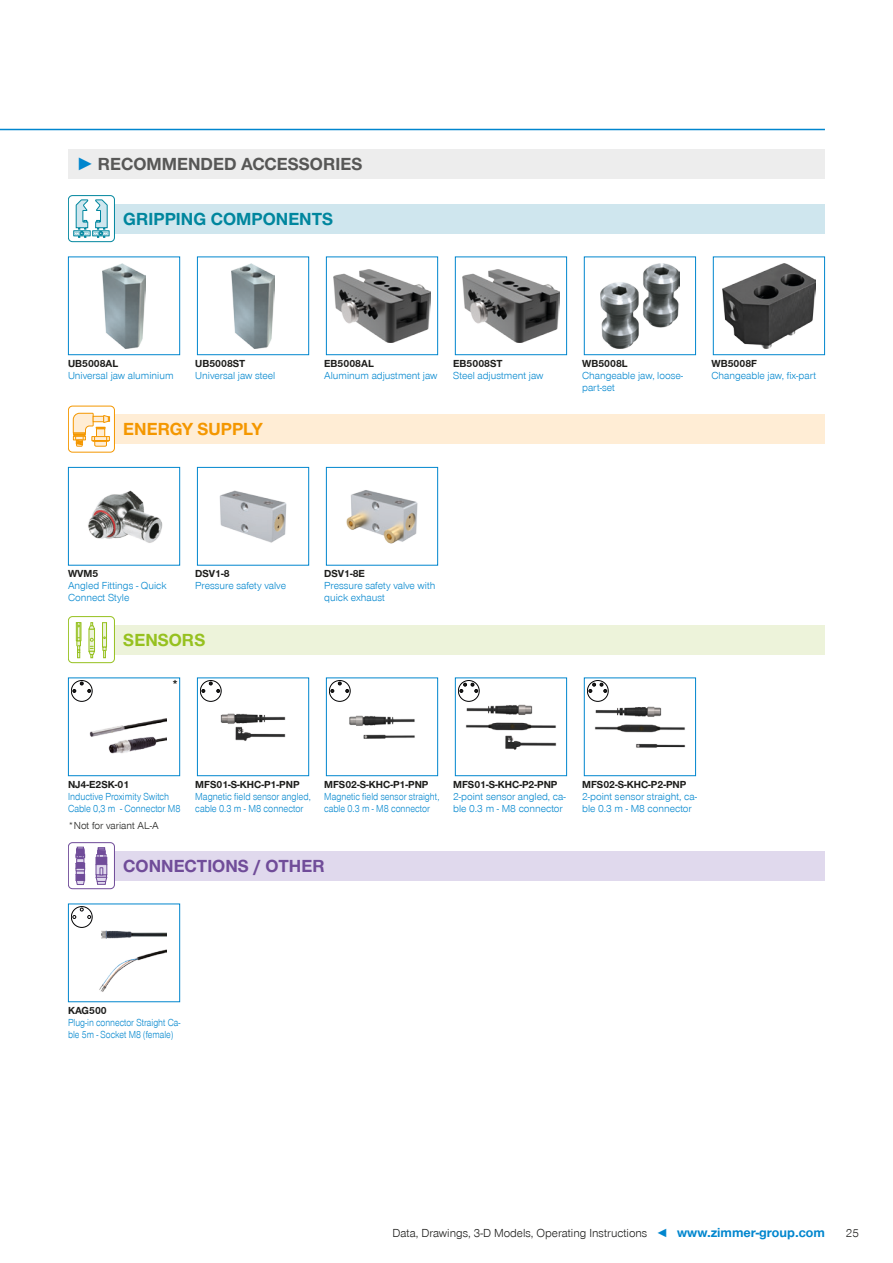
<style>
.page{position:relative;width:893px;height:1263px;background:#fff}
.page>*{position:absolute;margin:0;border:0;box-sizing:border-box;transform-origin:0 0}
.t1{font:700 18px "Zimmer Group Sans Global";color:#575756}
.CB_AF_Sub-Headline_1{font:700 18px "Zimmer Group Sans Global";color:#00869e}
.CB_AF_Sub-Headline_1-2{font:700 18px "Zimmer Group Sans Global";color:#704c99}
.CB_AF_Sub-Headline_1-3{font:700 18px "Zimmer Group Sans Global";color:#f49700}
.CB_AF_Sub-Headline_1-4{font:700 18px "Zimmer Group Sans Global";color:#96c11f}
.CB_AF_Seitenzahl_rec{font:300 12px "Zimmer Group Sans Global";color:#1d1d1b}
.CB_AF_Seitenzahl_rec-2{font:700 12px "Zimmer Group Sans Global";color:#1d1d1b}
.CB_AF_Beschreibungst{font:300 10.5px/12px "Zimmer Group Sans Global";color:#0086ce}
.CB_AF_Beschreibungst-2{font:700 10.5px "Zimmer Group Sans Global";color:#1d1d1b}
.CB_AF_Beschreibungst-3{font:300 10.5px/12px "Zimmer Group Sans Global";color:#0086ce;scale:.88 1}
.CB_AF_Beschreibungst-4{font:300 10.5px/12px "Zimmer Group Sans Global";color:#0086ce;scale:.86 1}
.CB_AF_Beschreibungst-5{font:300 10.5px/12px "Zimmer Group Sans Global";color:#0086ce;scale:.9 1}
.CB_AF_Beschreibungst-6{font:300 10.5px/12px "Zimmer Group Sans Global";color:#0086ce;scale:.89 1}
.CB_AF_Beschreibungst-7{font:300 10.5px "Zimmer Group Sans Global";color:#1d1d1b}
.s1{font-family:"Zimmer Group Sans";color:#0086ce}
.s2{color:#0086ce}
.s3{font-weight:700;font-size:13.5px;color:#0086ce}
</style>
<div class="page">
<hr style="left:0;top:129px;width:825px;height:1px;background:#0086ce">
<div style="left:68px;top:149px;width:757px;height:30px;background:#ededed"></div>
<svg style="left:68px;top:256px;width:112px;height:99px"></svg>
<svg style="left:197px;top:256px;width:112px;height:99px"></svg>
<svg style="left:326px;top:256px;width:112px;height:99px"></svg>
<svg style="left:455px;top:256px;width:112px;height:99px"></svg>
<svg style="left:583px;top:256px;width:113px;height:99px"></svg>
<svg style="left:712px;top:256px;width:113px;height:99px"></svg>
<div style="left:115px;top:204px;width:710px;height:29px;background:#cfe6ee"></div>
<div style="left:68px;top:195px;width:47px;height:47px;border:1px solid #00869e;border-radius:4px"></div>
<div style="left:74px;top:231px;width:16px;height:5px;border:1px solid #00869e"></div>
<div style="left:93px;top:231px;width:16px;height:5px;border:1px solid #00869e"></div>
<svg style="left:75px;top:200px;width:33px;height:37px"></svg>
<div style="left:115px;top:414px;width:710px;height:30px;background:#ffedd5"></div>
<div style="left:68px;top:406px;width:47px;height:46px;border:1px solid #f49700;border-radius:4px"></div>
<svg style="left:73px;top:413px;width:37px;height:33px"></svg>
<svg style="left:68px;top:467px;width:112px;height:99px"></svg>
<svg style="left:197px;top:467px;width:112px;height:99px"></svg>
<svg style="left:326px;top:467px;width:112px;height:99px"></svg>
<div style="left:115px;top:625px;width:710px;height:29px;background:#edf3da"></div>
<div style="left:68px;top:616px;width:47px;height:47px;border:1px solid #96c11f;border-radius:4px"></div>
<svg style="left:102px;top:622px;width:5px;height:36px"></svg>
<div style="left:89px;top:629px;width:6px;height:22px;background:#edf3da"></div>
<div style="left:89px;top:629px;width:6px;height:22px;border:1px solid #96c11f"></div>
<svg style="left:89px;top:622px;width:6px;height:7px"></svg>
<svg style="left:76px;top:622px;width:5px;height:36px"></svg>
<svg style="left:89px;top:638px;width:6px;height:20px"></svg>
<svg style="left:68px;top:677px;width:112px;height:99px"></svg>
<svg style="left:197px;top:677px;width:112px;height:99px"></svg>
<svg style="left:326px;top:677px;width:112px;height:99px"></svg>
<svg style="left:455px;top:677px;width:112px;height:99px"></svg>
<svg style="left:583px;top:677px;width:113px;height:99px"></svg>
<div style="left:115px;top:851px;width:710px;height:29px;background:#e0d9ed"></div>
<div style="left:68px;top:842px;width:47px;height:47px;border:1px solid #704c99;border-radius:4px"></div>
<div style="left:96px;top:857px;width:11px;height:7px;background:#704c99"></div>
<div style="left:96px;top:864px;width:11px;height:11px;background:#e0d9ed"></div>
<div style="left:96px;top:864px;width:11px;height:11px;border:1px solid #704c99"></div>
<svg style="left:96px;top:867px;width:11px;height:17px"></svg>
<div style="left:76px;top:874px;width:9px;height:6px;background:#704c99"></div>
<svg style="left:76px;top:880px;width:9px;height:5px"></svg>
<svg style="left:76px;top:847px;width:9px;height:27px"></svg>
<svg style="left:97px;top:847px;width:9px;height:10px"></svg>
<svg style="left:68px;top:903px;width:112px;height:99px"></svg>
<p class="t1" style="left:77px;top:153px;width:287px"><span class="s1">►</span> RECOMMENDED ACCESSORIES</p>
<p class="CB_AF_Sub-Headline_1" style="left:123px;top:208px;width:212px">GRIPPING COMPONENTS</p>
<p class="CB_AF_Beschreibungst-2" style="left:68px;top:357px;width:52px">UB5008AL</p>
<p class="CB_AF_Beschreibungst-2" style="left:195px;top:357px;width:52px">UB5008ST</p>
<p class="CB_AF_Beschreibungst-2" style="left:324px;top:357px;width:51px">EB5008AL</p>
<p class="CB_AF_Beschreibungst-2" style="left:453px;top:357px;width:51px">EB5008ST</p>
<p class="CB_AF_Beschreibungst-2" style="left:582px;top:357px;width:47px">WB5008L</p>
<p class="CB_AF_Beschreibungst-2" style="left:711px;top:357px;width:47px">WB5008F</p>
<p class="CB_AF_Beschreibungst" style="left:68px;top:369px;width:107px">Universal jaw aluminium</p>
<p class="CB_AF_Beschreibungst" style="left:195px;top:369px;width:82px">Universal jaw steel</p>
<p class="CB_AF_Beschreibungst" style="left:324px;top:369px;width:115px">Aluminum adjustment jaw</p>
<p class="CB_AF_Beschreibungst" style="left:453px;top:369px;width:92px">Steel adjustment jaw</p>
<p class="CB_AF_Beschreibungst" style="left:582px;top:369px;width:103px">Changeable jaw, loose&shy;part-set</p>
<p class="CB_AF_Beschreibungst" style="left:711px;top:369px;width:106px">Changeable jaw, fix-part</p>
<p class="CB_AF_Sub-Headline_1-3" style="left:123px;top:418px;width:141px">ENERGY SUPPLY</p>
<p class="CB_AF_Beschreibungst-2" style="left:68px;top:567px;width:32px">WVM5</p>
<p class="CB_AF_Beschreibungst-2" style="left:195px;top:567px;width:36px">DSV1-8</p>
<p class="CB_AF_Beschreibungst-2" style="left:324px;top:567px;width:42px">DSV1-8E</p>
<p class="CB_AF_Beschreibungst" style="left:68px;top:580px;width:100px">Angled Fittings - Quick<br>Connect Style</p>
<p class="CB_AF_Beschreibungst" style="left:195px;top:580px;width:92px">Pressure safety valve</p>
<p class="CB_AF_Beschreibungst" style="left:324px;top:580px;width:113px">Pressure safety valve with quick exhaust</p>
<p class="CB_AF_Sub-Headline_1-4" style="left:123px;top:629px;width:84px">SENSORS</p>
<p class="CB_AF_Seitenzahl_rec-2" style="left:172px;top:677px;width:8px">*</p>
<p class="CB_AF_Beschreibungst-2" style="left:68px;top:778px;width:63px">NJ4-E2SK-01</p>
<p class="CB_AF_Beschreibungst-2" style="left:195px;top:778px;width:106px">MFS01-S-KHC-P1-PNP</p>
<p class="CB_AF_Beschreibungst-2" style="left:324px;top:778px;width:106px">MFS02-S-KHC-P1-PNP</p>
<p class="CB_AF_Beschreibungst-2" style="left:453px;top:778px;width:106px">MFS01-S-KHC-P2-PNP</p>
<p class="CB_AF_Beschreibungst-2" style="left:582px;top:778px;width:106px">MFS02-S-KHC-P2-PNP</p>
<p class="CB_AF_Beschreibungst-6" style="left:68px;top:790px;width:128px">Inductive Proximity Switch<br>Cable 0,3 m - Connector M8</p>
<p class="CB_AF_Beschreibungst-5" style="left:195px;top:790px;width:130px">Magnetic field sensor angled, cable 0.3 m - M8 connector</p>
<p class="CB_AF_Beschreibungst-3" style="left:324px;top:790px;width:132px">Magnetic field sensor straight, cable 0.3 m - M8 connector</p>
<p class="CB_AF_Beschreibungst" style="left:453px;top:790px;width:114px">2-point sensor angled, ca&shy;ble 0.3 m - M8 connector</p>
<p class="CB_AF_Beschreibungst" style="left:582px;top:790px;width:116px">2-point sensor straight, ca&shy;ble 0.3 m - M8 connector</p>
<p class="CB_AF_Beschreibungst-7" style="left:68px;top:820px;width:92px">*Not for variant AL-A</p>
<p class="CB_AF_Sub-Headline_1-2" style="left:123px;top:855px;width:203px">CONNECTIONS / OTHER</p>
<p class="CB_AF_Beschreibungst-2" style="left:68px;top:1004px;width:40px">KAG500</p>
<p class="CB_AF_Beschreibungst-4" style="left:68px;top:1016px;width:132px">Plug-in connector Straight Ca&shy;ble 5m - Socket M8 (female)</p>
<p class="CB_AF_Seitenzahl_rec" style="left:392px;top:1226px;width:434px">Data, Drawings, 3-D Models, Operating Instructions <span class="s2">◄</span> <span class="s3">www.zimmer-group.com</span></p>
<p class="CB_AF_Seitenzahl_rec" style="left:846px;top:1226px;width:15px">25</p>
</div>
